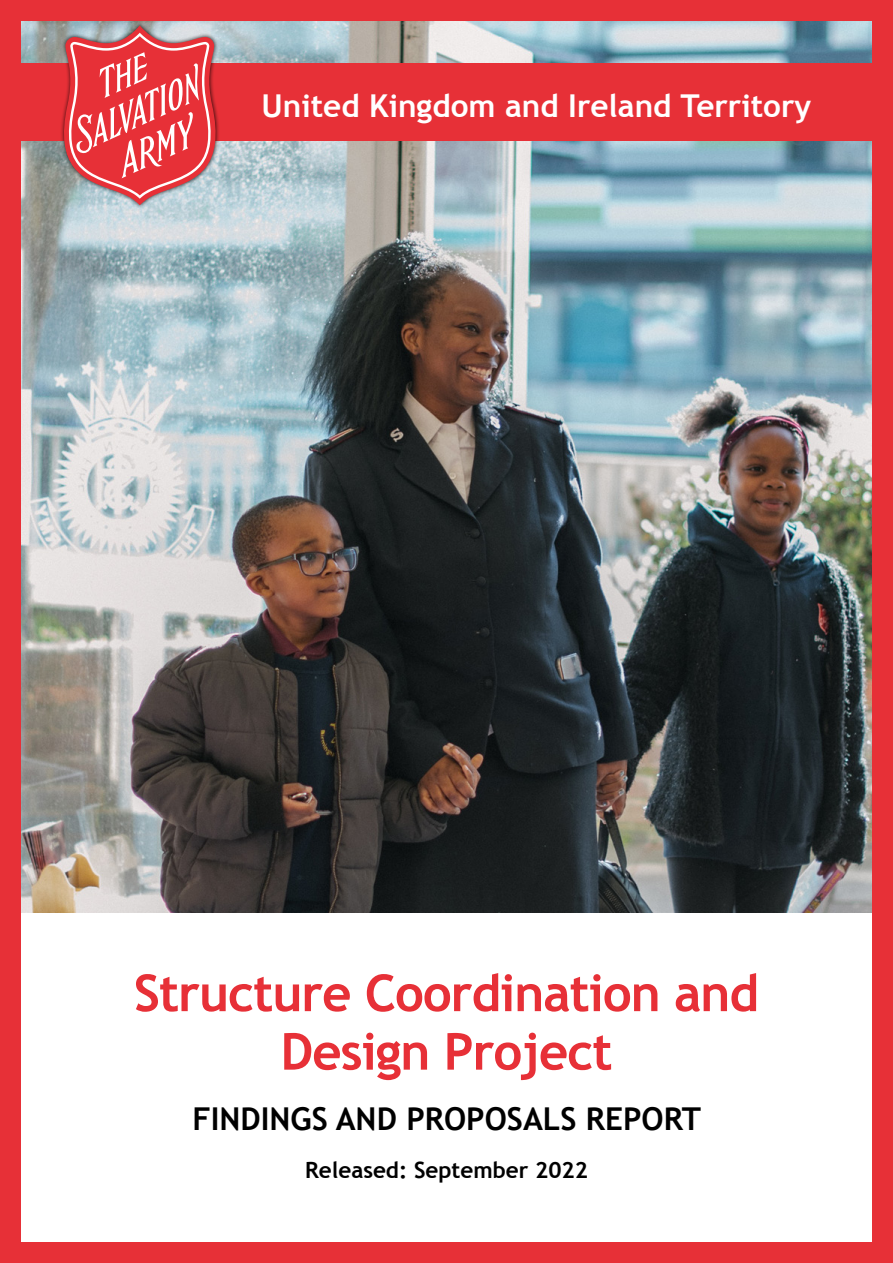
<style>
.page{position:relative;width:893px;height:1263px;background:#e73037}
.page>*{position:absolute;margin:0;border:0;box-sizing:border-box;transform-origin:0 0}
.t1{font:700 51px/58.5px "Trebuchet MS";letter-spacing:-.02em;color:#e73037;text-align:center}
.t2{font:700 31.5px "Trebuchet MS";color:#fff}
.t3{font:700 31.5px "Trebuchet MS";color:#000}
.t4{font:700 22.5px "Trebuchet MS";color:#000}
</style>
<div class="page">
<div style="left:21px;top:21px;width:851px;height:1221px;background:#fff"></div>
<img style="left:21px;top:21px;width:851px;height:891px">
<div style="left:0;top:63px;width:893px;height:78px;background:#e73037"></div>
<div style="left:60px;top:22px;width:160px;height:187px;background:#000;opacity:.75"></div>
<svg style="left:64px;top:26px;width:152px;height:179px"></svg>
<p class="t2" style="left:261px;top:86px;width:551px">United Kingdom and Ireland Territory</p>
<p class="t1" style="left:134px;top:964px;width:627px">Structure Coordination and<br>Design Project</p>
<p class="t3" style="left:192px;top:1099px;width:510px">FINDINGS AND PROPOSALS REPORT</p>
<p class="t4" style="left:305px;top:1156px;width:284px">Released: September 2022</p>
</div>
